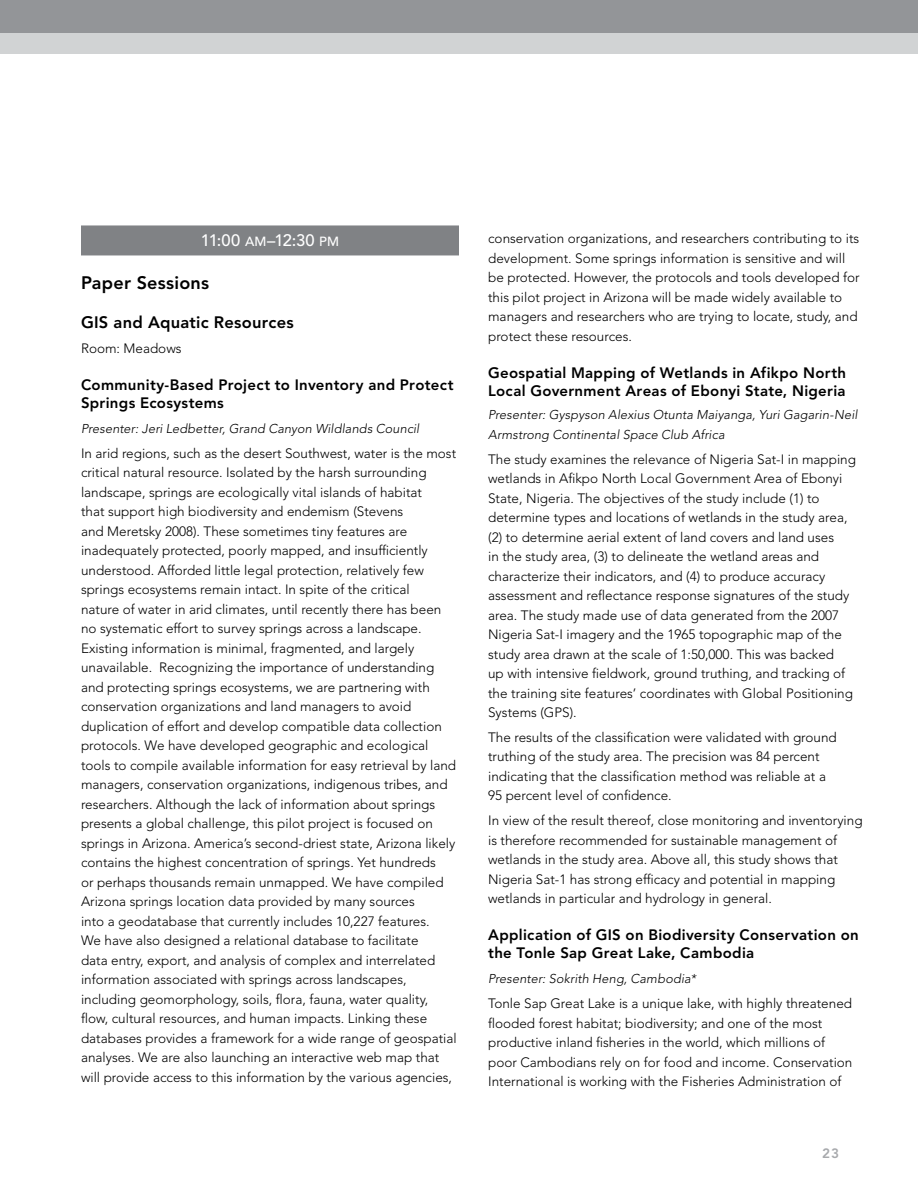
<style>
.page{position:relative;width:918px;height:1188px;background:#fff}
.page>*{position:absolute;margin:0;border:0;box-sizing:border-box;transform-origin:0 0}
.t1{font:800 18px "Avenir LT Std";letter-spacing:.015em;color:#000}
.t2{font:800 16.5px "Avenir LT Std";letter-spacing:.015em;color:#000}
.t3{font:500 16.5px "Avenir LT Std";letter-spacing:-.015em;color:#fff}
.t4{font:800 15px/18px "Avenir LT Std";letter-spacing:.02em;color:#000}
.t5{font:300 13.5px/19.5px "Avenir LT Std";color:#000}
.t6{font:800 13.5px "Avenir LT Std";color:#a7a9ac}
.t7{font:italic 300 12.75px/19.5px "Avenir LT Std";letter-spacing:.01em;color:#000}
.s1{font-family:"Avenir LT Std Medium SC800";font-weight:400;font-size:13.2px}
</style>
<div class="page">
<div style="left:0;top:0;width:918px;height:34px;background:#939598"></div>
<div style="left:0;top:34px;width:918px;height:20px;background:#d1d3d4"></div>
<div style="left:81px;top:225px;width:378px;height:30px;background:#808285"></div>
<p class="t3" style="left:201px;top:230px;width:140px">11:00 <span class="s1">AM</span>–12:30 <span class="s1">PM</span></p>
<h1 class="t1" style="left:81px;top:273px;width:130px">Paper Sessions</h1>
<p class="t2" style="left:81px;top:313px;width:214px">GIS and Aquatic Resources</p>
<p class="t5" style="left:81px;top:339px;width:102px">Room: Meadows</p>
<p class="t4" style="left:81px;top:376px;width:374px">Community-Based Project to Inventory and Protect<br>Springs Ecosystems</p>
<p class="t7" style="left:81px;top:419px;width:340px">Presenter: Jeri Ledbetter, Grand Canyon Wildlands Council</p>
<p class="t5" style="left:81px;top:443px;width:377px">In arid regions, such as the desert Southwest, water is the most critical natural resource. Isolated by the harsh surrounding landscape, springs are ecologically vital islands of habitat<br>that support high biodiversity and endemism (Stevens<br>and Meretsky 2008). These sometimes tiny features are inadequately protected, poorly mapped, and insufficiently understood. Afforded little legal protection, relatively few springs ecosystems remain intact. In spite of the critical<br>nature of water in arid climates, until recently there has been no systematic effort to survey springs across a landscape.<br>Existing information is minimal, fragmented, and largely unavailable. Recognizing the importance of understanding and protecting springs ecosystems, we are partnering with conservation organizations and land managers to avoid duplication of effort and develop compatible data collection protocols. We have developed geographic and ecological tools to compile available information for easy retrieval by land managers, conservation organizations, indigenous tribes, and researchers. Although the lack of information about springs presents a global challenge, this pilot project is focused on springs in Arizona. America’s second-driest state, Arizona likely contains the highest concentration of springs. Yet hundreds<br>or perhaps thousands remain unmapped. We have compiled Arizona springs location data provided by many sources<br>into a geodatabase that currently includes 10,227 features.<br>We have also designed a relational database to facilitate<br>data entry, export, and analysis of complex and interrelated information associated with springs across landscapes, including geomorphology, soils, flora, fauna, water quality, flow, cultural resources, and human impacts. Linking these databases provides a framework for a wide range of geospatial analyses. We are also launching an interactive web map that will provide access to this information by the various agencies,</p>
<p class="t5" style="left:488px;top:229px;width:373px">conservation organizations, and researchers contributing to its development. Some springs information is sensitive and will be protected. However, the protocols and tools developed for this pilot project in Arizona will be made widely available to managers and researchers who are trying to locate, study, and protect these resources.</p>
<p class="t4" style="left:488px;top:364px;width:360px">Geospatial Mapping of Wetlands in Afikpo North<br>Local Government Areas of Ebonyi State, Nigeria</p>
<p class="t7" style="left:488px;top:405px;width:371px">Presenter: Gyspyson Alexius Otunta Maiyanga, Yuri Gagarin-Neil<br>Armstrong Continental Space Club Africa</p>
<p class="t5" style="left:488px;top:449px;width:369px">The study examines the relevance of Nigeria Sat-I in mapping wetlands in Afikpo North Local Government Area of Ebonyi State, Nigeria. The objectives of the study include (1) to determine types and locations of wetlands in the study area, (2) to determine aerial extent of land covers and land uses<br>in the study area, (3) to delineate the wetland areas and characterize their indicators, and (4) to produce accuracy assessment and reflectance response signatures of the study area. The study made use of data generated from the 2007<br>Nigeria Sat-I imagery and the 1965 topographic map of the study area drawn at the scale of 1:50,000. This was backed<br>up with intensive fieldwork, ground truthing, and tracking of the training site features’ coordinates with Global Positioning Systems (GPS).</p>
<p class="t5" style="left:488px;top:728px;width:350px">The results of the classification were validated with ground truthing of the study area. The precision was 84 percent indicating that the classification method was reliable at a 95 percent level of confidence.</p>
<p class="t5" style="left:488px;top:811px;width:376px">In view of the result thereof, close monitoring and inventorying is therefore recommended for sustainable management of wetlands in the study area. Above all, this study shows that Nigeria Sat-1 has strong efficacy and potential in mapping wetlands in particular and hydrology in general.</p>
<p class="t4" style="left:488px;top:926px;width:372px">Application of GIS on Biodiversity Conservation on the Tonle Sap Great Lake, Cambodia</p>
<p class="t7" style="left:488px;top:969px;width:210px">Presenter: Sokrith Heng, Cambodia*</p>
<p class="t5" style="left:488px;top:994px;width:366px">Tonle Sap Great Lake is a unique lake, with highly threatened flooded forest habitat; biodiversity; and one of the most productive inland fisheries in the world, which millions of poor Cambodians rely on for food and income. Conservation International is working with the Fisheries Administration of</p>
<p class="t6" style="left:822px;top:1145px;width:19px">23</p>
</div>
